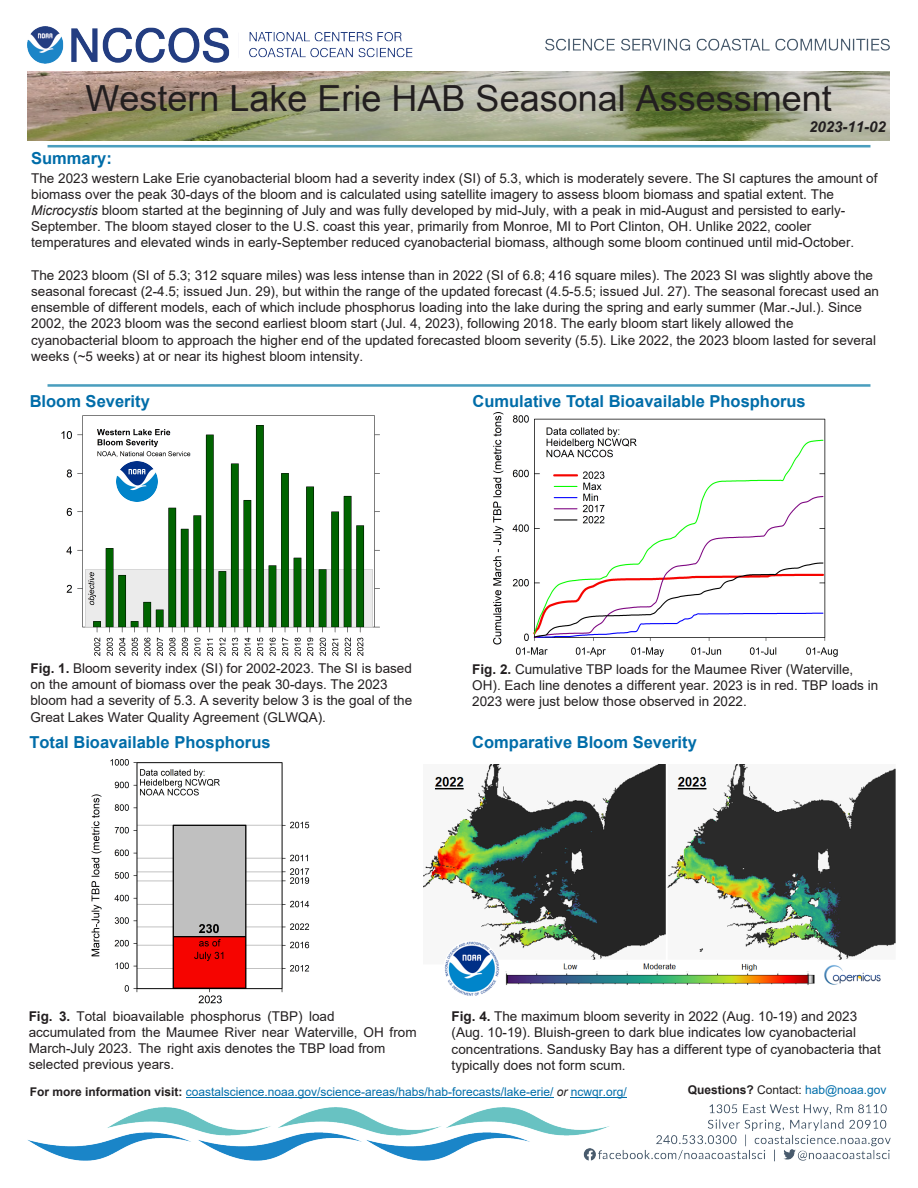
<style>
.page{position:relative;width:918px;height:1188px;background:#fff}
.page>*{position:absolute;margin:0;border:0;box-sizing:border-box;transform-origin:0 0}
.t1{font:36px "Arial";color:#231f20}
.Section_title{font:700 16.5px "Arial";color:#006da9}
.Paragraph_Style_1{font:italic 700 15px "Arial";color:#231f20}
.Paragraph_Style_1-2{font:13.5px/16.2px "Arial";color:#231f20}
.Paragraph_Style_1-3{font:12px "Arial";color:#006eaa}
.s1{font-style:italic}
.s2{font-weight:700}
.s3{font-weight:700;color:#231f20}
.s4{font-style:italic;color:#231f20}
.s5{color:#231f20}
</style>
<div class="page">
<img style="left:91px;top:759px;width:219px;height:245px">
<img style="left:493px;top:412px;width:345px;height:245px">
<img style="left:47px;top:384px;width:333px;height:272px">
<img style="left:27px;top:71px;width:863px;height:69px">
<img style="left:28px;top:1104px;width:863px;height:58px">
<img style="left:27px;top:27px;width:863px;height:37px">
<hr style="left:48px;top:384px;width:822px;height:3px;background:#4a9ebe">
<hr style="left:48px;top:145px;width:822px;height:3px;background:#4a9ebe">
<hr style="left:186px;top:1097px;width:367px;height:1px;background:#006eaa">
<hr style="left:571px;top:1097px;width:56px;height:1px;background:#006eaa">
<img style="left:423px;top:764px;width:473px;height:232px">
<img style="left:116px;top:461px;width:41px;height:41px">
<p class="t1" style="left:86px;top:74px;width:748px">Western Lake Erie HAB Seasonal Assessment</p>
<p class="Paragraph_Style_1" style="left:809px;top:117px;width:78px">2023-11-02</p>
<p class="Section_title" style="left:31px;top:147px;width:82px">Summary:</p>
<p class="Paragraph_Style_1-2" style="left:31px;top:170px;width:848px">The 2023 western Lake Erie cyanobacterial bloom had a severity index (SI) of 5.3, which is moderately severe. The SI captures the amount of biomass over the peak 30-days of the bloom and is calculated using satellite imagery to assess bloom biomass and spatial extent. The <span class="s1">Microcystis</span> bloom started at the beginning of July and was fully developed by mid-July, with a peak in mid-August and persisted to early-September. The bloom stayed closer to the U.S. coast this year, primarily from Monroe, MI to Port Clinton, OH. Unlike 2022, cooler temperatures and elevated winds in early-September reduced cyanobacterial biomass, although some bloom continued until mid-October.</p>
<p class="Paragraph_Style_1-2" style="left:31px;top:267px;width:849px">The 2023 bloom (SI of 5.3; 312 square miles) was less intense than in 2022 (SI of 6.8; 416 square miles). The 2023 SI was slightly above the seasonal forecast (2-4.5; issued Jun. 29), but within the range of the updated forecast (4.5-5.5; issued Jul. 27). The seasonal forecast used an ensemble of different models, each of which include phosphorus loading into the lake during the spring and early summer (Mar.-Jul.). Since 2002, the 2023 bloom was the second earliest bloom start (Jul. 4, 2023), following 2018. The early bloom start likely allowed the cyanobacterial bloom to approach the higher end of the updated forecasted bloom severity (5.5). Like 2022, the 2023 bloom lasted for several weeks (~5 weeks) at or near its highest bloom intensity.</p>
<p class="Section_title" style="left:30px;top:391px;width:122px">Bloom Severity</p>
<p class="Section_title" style="left:472px;top:391px;width:335px">Cumulative Total Bioavailable Phosphorus</p>
<p class="Paragraph_Style_1-2" style="left:30px;top:660px;width:383px"><span class="s2">Fig. 1.</span> Bloom severity index (SI) for 2002-2023. The SI is based on the amount of biomass over the peak 30-days. The 2023 bloom had a severity of 5.3. A severity below 3 is the goal of the Great Lakes Water Quality Agreement (GLWQA).</p>
<p class="Section_title" style="left:29px;top:730px;width:243px">Total Bioavailable Phosphorus</p>
<p class="Paragraph_Style_1-2" style="left:472px;top:661px;width:407px"><span class="s2">Fig. 2.</span> Cumulative TBP loads for the Maumee River (Waterville,<br>OH). Each line denotes a different year. 2023 is in red. TBP loads in<br>2023 were just below those observed in 2022.</p>
<p class="Section_title" style="left:472px;top:731px;width:226px">Comparative Bloom Severity</p>
<p class="Paragraph_Style_1-2" style="left:29px;top:1008px;width:389px"><span class="s2">Fig. 3.</span> Total bioavailable phosphorus (TBP) load<br>accumulated from the Maumee River near Waterville, OH from March-July 2023. The right axis denotes the TBP load from selected previous years.</p>
<p class="Paragraph_Style_1-2" style="left:452px;top:1008px;width:431px"><span class="s2">Fig. 4.</span> The maximum bloom severity in 2022 (Aug. 10-19) and 2023 (Aug. 10-19). Bluish-green to dark blue indicates low cyanobacterial concentrations. Sandusky Bay has a different type of cyanobacteria that typically does not form scum.</p>
<p class="Paragraph_Style_1-3" style="left:30px;top:1083px;width:598px"><span class="s3">For more information visit:</span> coastalscience.noaa.gov/science-areas/habs/hab-forecasts/lake-erie/ <span class="s4">or</span> ncwqr.org/</p>
<p class="Paragraph_Style_1-3" style="left:688px;top:1081px;width:200px"><span class="s3">Questions?</span> <span class="s5">Contact:</span> hab@noaa.gov</p>
</div>
